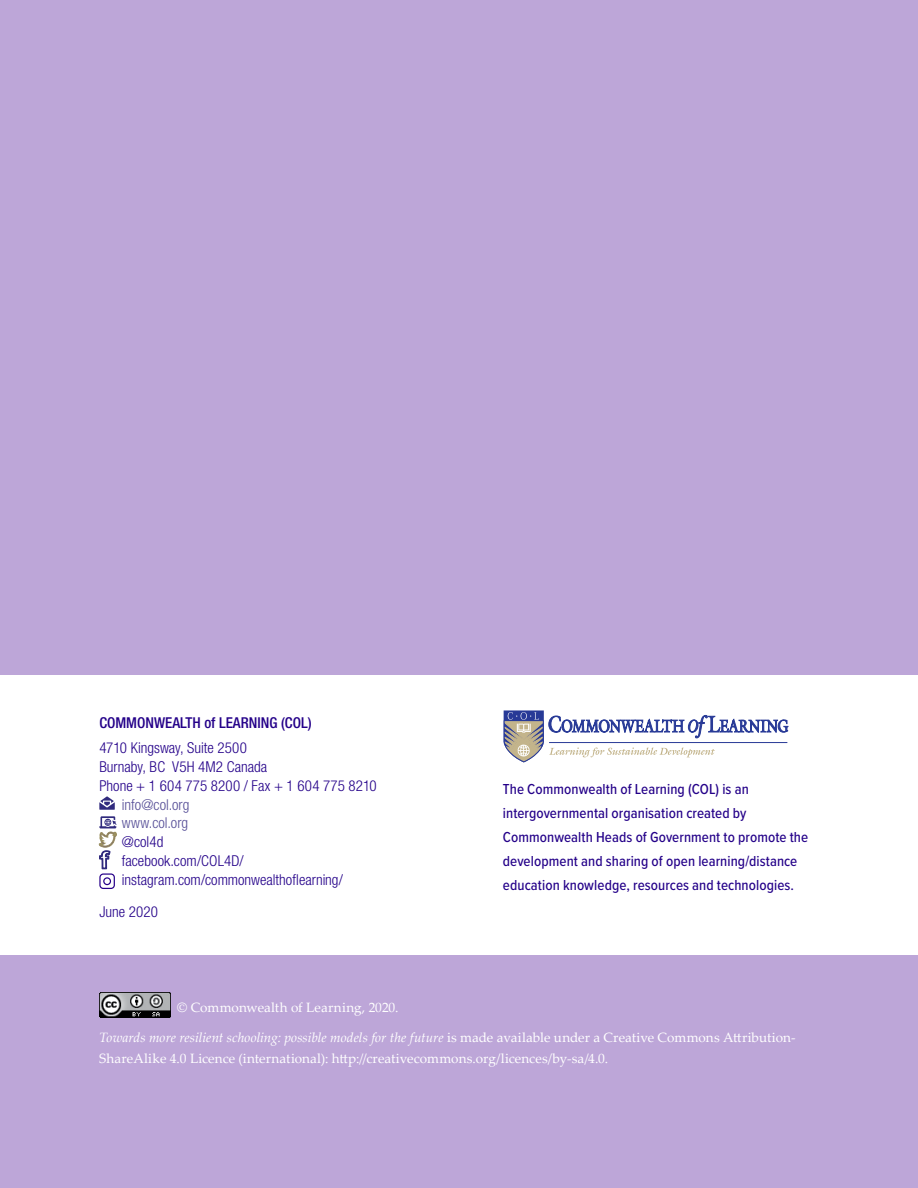
<style>
.page{position:relative;width:918px;height:1188px;background:#bda6d8}
.page>*{position:absolute;margin:0;border:0;box-sizing:border-box;transform-origin:0 0}
.t1{font:500 15px/24px "Proxima Nova Cond";letter-spacing:.005em;color:#240089}
.t2{font:300 condensed 15px/18.8px "Helvetica Neue LT Std";color:#240089}
.t3{font:500 condensed 15px "Helvetica Neue LT Std";color:#240089}
.t4{font:300 condensed 15px/18.8px "Helvetica Neue LT Std";color:#564e97}
.t5{font:13.5px/21px "Palatino Linotype";letter-spacing:.005em;color:#fff}
.s1{font-style:italic}
</style>
<div class="page">
<div style="left:0;top:675px;width:918px;height:280px;background:#fff"></div>
<svg style="left:99px;top:796px;width:16px;height:14px"></svg>
<svg style="left:99px;top:816px;width:18px;height:53px"></svg>
<div style="left:103px;top:877px;width:8px;height:8px;border:1px solid #270089;border-radius:50%"></div>
<div style="left:99px;top:873px;width:16px;height:16px;border:1px solid #270089;border-radius:3px"></div>
<img style="left:99px;top:993px;width:72px;height:25px">
<svg style="left:503px;top:710px;width:285px;height:53px"></svg>
<hr style="left:549px;top:742px;width:238px;height:1px;background:#283a97">
<p class="t3" style="left:99px;top:714px;width:214px">COMMONWEALTH of LEARNING (COL)</p>
<p class="t2" style="left:99px;top:739px;width:279px">4710 Kingsway, Suite 2500<br>Burnaby, BC V5H 4M2 Canada<br>Phone + 1 604 775 8200 / Fax + 1 604 775 8210</p>
<p class="t4" style="left:122px;top:795px;width:69px">info@col.org www.col.org</p>
<p class="t2" style="left:122px;top:832px;width:223px">@col4d<br>facebook.com/COL4D/ instagram.com/commonwealthoflearning/</p>
<p class="t2" style="left:99px;top:902px;width:60px">June 2020</p>
<p class="t1" style="left:503px;top:777px;width:307px">The Commonwealth of Learning (COL) is an intergovernmental organisation created by Commonwealth Heads of Government to promote the development and sharing of open learning/distance education knowledge, resources and technologies.</p>
<p class="t5" style="left:177px;top:996px;width:223px">© Commonwealth of Learning, 2020.</p>
<p class="t5" style="left:99px;top:1026px;width:698px"><span class="s1">Towards more resilient schooling: possible models for the future</span> is made available under a Creative Commons Attribution-<br>ShareAlike 4.0 Licence (international): http://creativecommons.org/licences/by-sa/4.0.</p>
</div>
